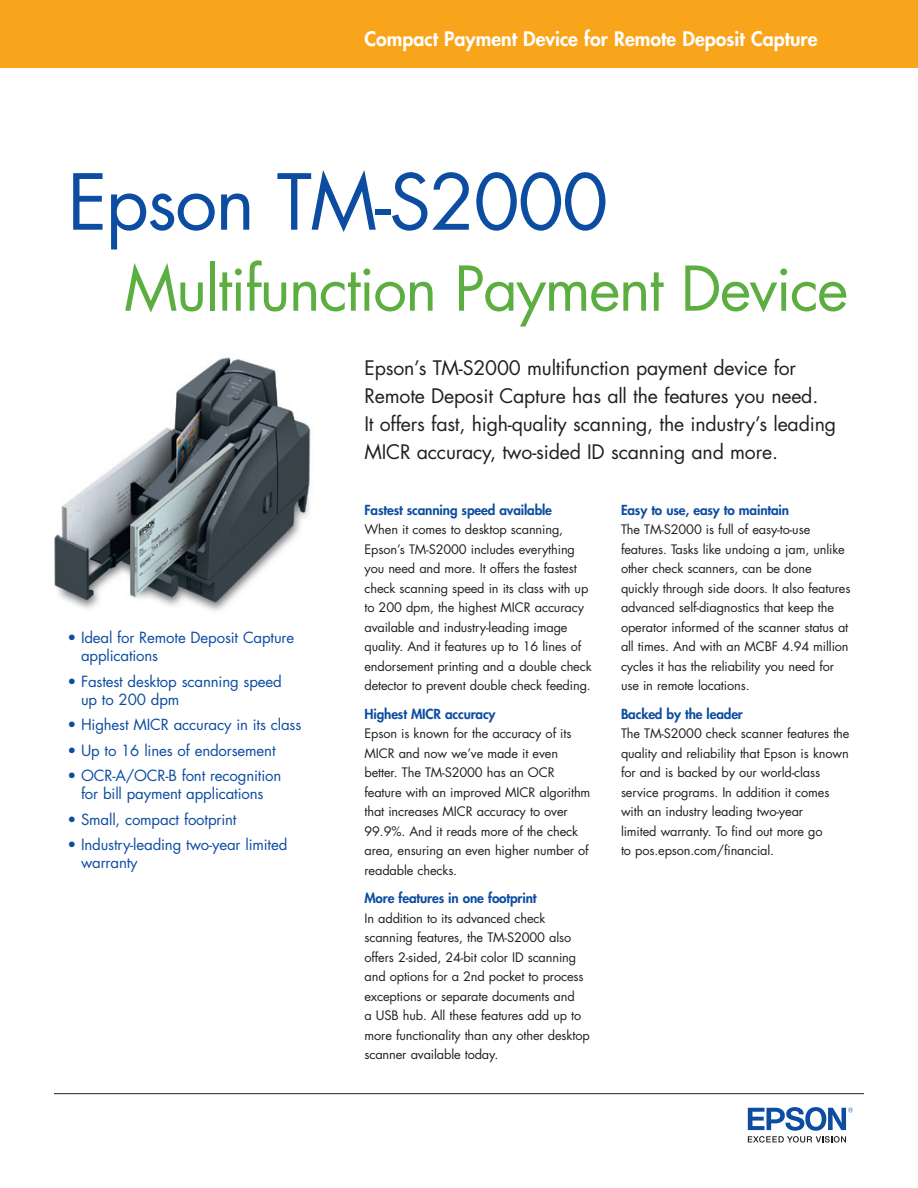
<style>
.page{position:relative;width:918px;height:1188px;background:#fff}
.page>*{position:absolute;margin:0;border:0;box-sizing:border-box;transform-origin:0 0}
.t1{font:75px "Futura";letter-spacing:-.025em;color:#0d4da1}
.t2{font:60px "Futura";letter-spacing:-.025em;color:#5cae40}
.intro{font:19.5px/27.8px "Futura";letter-spacing:-.01em;color:#231f20}
.front_descriptor{font:800 19.5px "Futura";color:#fff}
.front_bullets{font:15px/18px "Futura";letter-spacing:-.01em;color:#0d4da1}
.front_subhead{font:800 13.5px "Futura";letter-spacing:-.01em;color:#0d4da1}
.front_text{font:12.75px/19.5px "Futura";letter-spacing:-.01em;color:#231f20}
</style>
<div class="page">
<img style="left:54px;top:357px;width:257px;height:254px">
<hr style="left:54px;top:1093px;width:810px;height:1px;background:#231f20">
<svg style="left:748px;top:1107px;width:105px;height:36px"></svg>
<div style="left:0;top:0;width:918px;height:68px;background:#f9a51b"></div>
<p class="front_descriptor" style="left:364px;top:25px;width:455px">Compact Payment Device for Remote Deposit Capture</p>
<p class="t1" style="left:68px;top:151px;width:542px">Epson TM-S2000</p>
<p class="t2" style="left:124px;top:247px;width:726px">Multifunction Payment Device</p>
<p class="front_bullets" style="left:81px;top:629px;width:215px;text-indent:-14px">• Ideal for Remote Deposit Capture applications</p>
<p class="front_bullets" style="left:81px;top:672px;width:202px;text-indent:-14px">• Fastest desktop scanning speed up to 200 dpm</p>
<p class="front_bullets" style="left:68px;top:716px;width:235px">• Highest MICR accuracy in its class</p>
<p class="front_bullets" style="left:68px;top:741px;width:210px">• Up to 16 lines of endorsement</p>
<p class="front_bullets" style="left:68px;top:767px;width:215px;text-align:center">• OCR-A/OCR-B font recognition for bill payment applications</p>
<p class="front_bullets" style="left:68px;top:810px;width:171px">• Small, compact footprint</p>
<p class="front_bullets" style="left:81px;top:836px;width:208px;text-indent:-14px">• Industry-leading two-year limited warranty</p>
<p class="intro" style="left:364px;top:354px;width:473px">Epson’s TM-S2000 multifunction payment device for Remote Deposit Capture has all the features you need.<br>It offers fast, high-quality scanning, the industry’s leading MICR accuracy, two-sided ID scanning and more.</p>
<p class="front_subhead" style="left:364px;top:501px;width:189px">Fastest scanning speed available</p>
<p class="front_text" style="left:364px;top:520px;width:229px">When it comes to desktop scanning, Epson’s TM-S2000 includes everything you need and more. It offers the fastest check scanning speed in its class with up to 200 dpm, the highest MICR accuracy available and industry-leading image quality. And it features up to 16 lines of endorsement printing and a double check detector to prevent double check feeding.</p>
<p class="front_subhead" style="left:364px;top:705px;width:133px">Highest MICR accuracy</p>
<p class="front_text" style="left:364px;top:724px;width:227px">Epson is known for the accuracy of its MICR and now we’ve made it even better. The TM-S2000 has an OCR feature with an improved MICR algorithm that increases MICR accuracy to over 99.9%. And it reads more of the check area, ensuring an even higher number of readable checks.</p>
<p class="front_subhead" style="left:364px;top:889px;width:174px">More features in one footprint</p>
<p class="front_text" style="left:364px;top:908px;width:227px">In addition to its advanced check scanning features, the TM-S2000 also offers 2-sided, 24-bit color ID scanning and options for a 2nd pocket to process exceptions or separate documents and<br>a USB hub. All these features add up to more functionality than any other desktop scanner available today.</p>
<p class="front_subhead" style="left:621px;top:501px;width:170px">Easy to use, easy to maintain</p>
<p class="front_text" style="left:621px;top:520px;width:231px">The TM-S2000 is full of easy-to-use features. Tasks like undoing a jam, unlike other check scanners, can be done quickly through side doors. It also features advanced self-diagnostics that keep the operator informed of the scanner status at all times. And with an MCBF 4.94 million cycles it has the reliability you need for use in remote locations.</p>
<p class="front_subhead" style="left:621px;top:705px;width:123px">Backed by the leader</p>
<p class="front_text" style="left:621px;top:724px;width:230px">The TM-S2000 check scanner features the quality and reliability that Epson is known for and is backed by our world-class service programs. In addition it comes with an industry leading two-year<br>limited warranty. To find out more go<br>to pos.epson.com/financial.</p>
</div>
